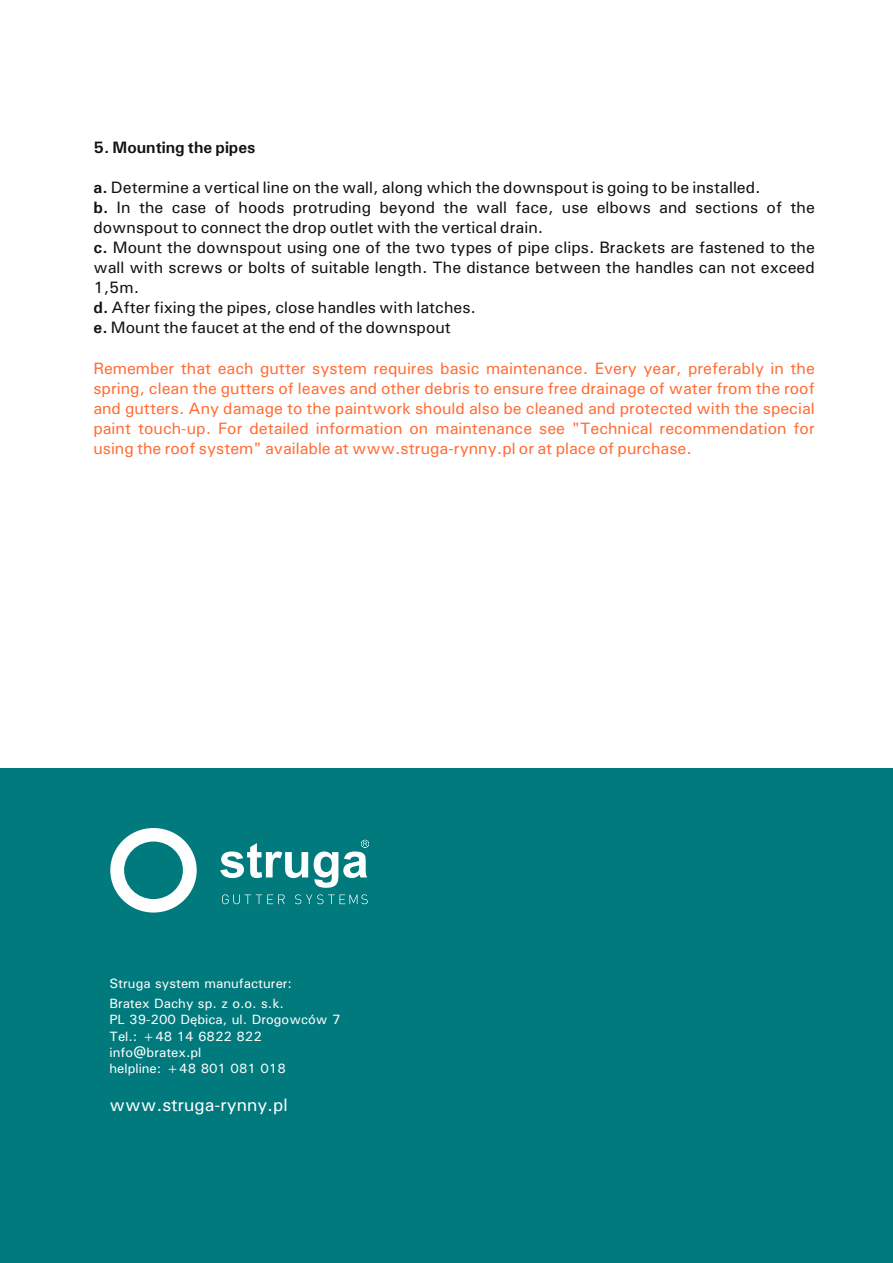
<style>
.page{position:relative;width:893px;height:1263px;background:#fff}
.page>*{position:absolute;margin:0;border:0;box-sizing:border-box;transform-origin:0 0}
.t1{font:500 18px "Univers";color:#fefefe}
.t2{font:500 16.5px/20.1px "Univers";color:#101313}
.t3{font:500 16.5px/20.1px "Univers";color:#ff6e37;text-align:justify}
.t4{font:700 16.5px "Univers";color:#101313}
.t5{font:500 13.5px/16.4px "Univers";color:#fefefe}
.s1{font-weight:700}
</style>
<div class="page">
<div style="left:0;top:768px;width:893px;height:495px;background:#007a7d"></div>
<svg style="left:110px;top:828px;width:87px;height:84px"></svg>
<svg style="left:220px;top:840px;width:149px;height:48px"></svg>
<svg style="left:222px;top:894px;width:63px;height:10px"></svg>
<svg style="left:295px;top:894px;width:73px;height:10px"></svg>
<p class="t4" style="left:93px;top:141px;width:164px">5. Mounting the pipes</p>
<p class="t2" style="left:93px;top:179px;width:723px"><span class="s1">a.</span> Determine a vertical line on the wall, along which the downspout is going to be installed.<br><span class="s1">b.</span> In the case of hoods protruding beyond the wall face, use elbows and sections of the downspout to connect the drop outlet with the vertical drain.<br><span class="s1">c.</span> Mount the downspout using one of the two types of pipe clips. Brackets are fastened to the wall with screws or bolts of suitable length. The distance between the handles can not exceed 1,5m.<br><span class="s1">d.</span> After fixing the pipes, close handles with latches.<br><span class="s1">e.</span> Mount the faucet at the end of the downspout</p>
<p class="t3" style="left:93px;top:359px;width:723px">Remember that each gutter system requires basic maintenance. Every year, preferably in the spring, clean the gutters of leaves and other debris to ensure free drainage of water from the roof and gutters. Any damage to the paintwork should also be cleaned and protected with the special paint touch-up. For detailed information on maintenance see "Technical recommendation for using the roof system" available at www.struga-rynny.pl or at place of purchase.</p>
<p class="t5" style="left:110px;top:975px;width:184px;line-height:19.6px">Struga system manufacturer:<br>Bratex Dachy sp. z o.o. s.k.</p>
<p class="t5" style="left:110px;top:1012px;width:233px">PL 39-200 Dębica, ul. Drogowców 7<br>Tel.: +48 14 6822 822 info@bratex.pl<br>helpline: +48 801 081 018</p>
<p class="t1" style="left:110px;top:1098px;width:180px">www.struga-rynny.pl</p>
</div>
